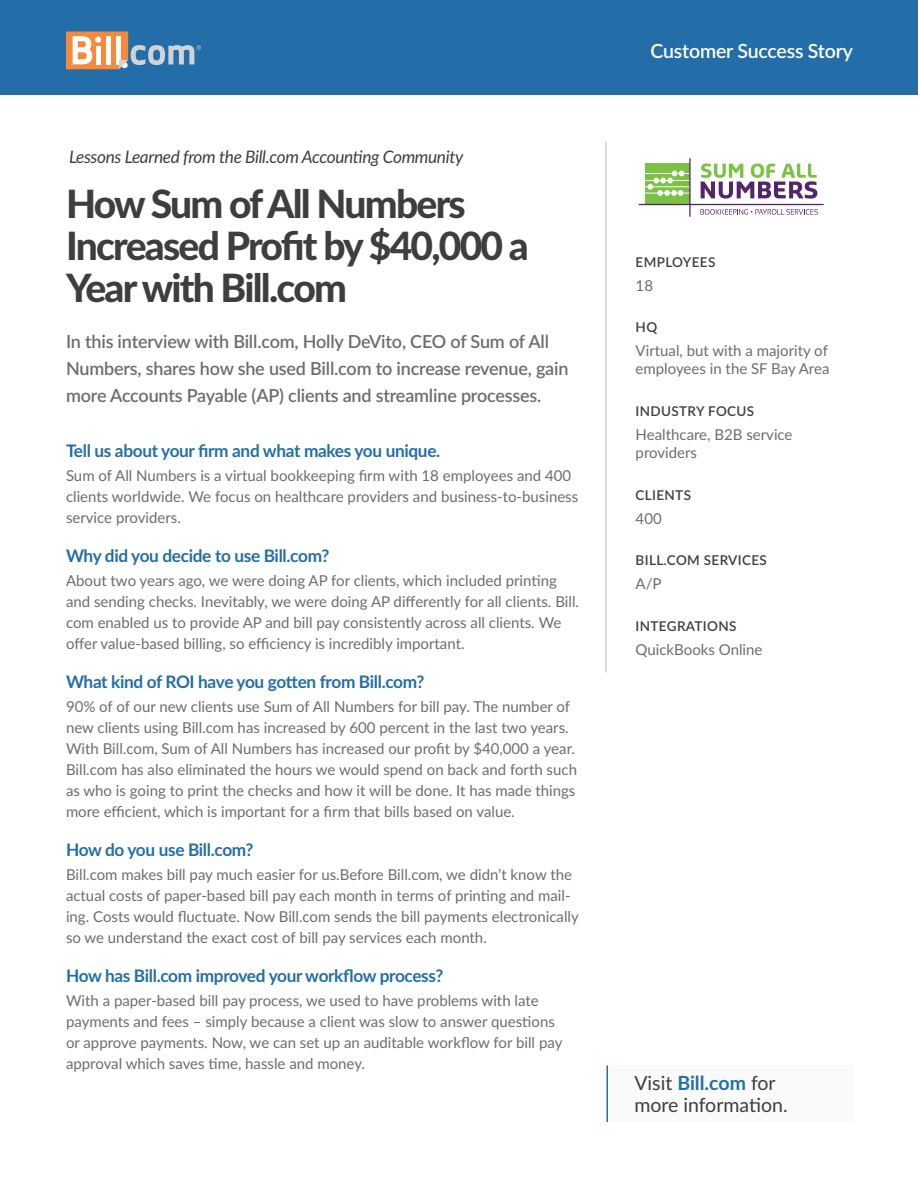
<style>
.page{position:relative;width:918px;height:1188px;background:#fff}
.page>*{position:absolute;margin:0;border:0;box-sizing:border-box;transform-origin:0 0}
.t1{font:800 39px/42px "Lato";letter-spacing:-.045em;color:#3e3e3f}
.t2{font:19.5px/22.5px "Lato";color:#3e3e3f}
.t3{font:600 19.5px "Lato";letter-spacing:-.01em;color:#fff}
.Body_Lead{font:600 18px/27px "Lato";letter-spacing:-.01em;color:#6c6d70}
.Question{font:700 17.25px "Lato";letter-spacing:-.02em;color:#236ea8}
.Question-2{font:italic 17.25px "Lato";letter-spacing:-.02em;color:#3e3e3f}
.Answer{font:15px/21px "Lato";color:#6c6d70}
.Sidebar_Body{font:15px/18px "Lato";color:#6c6d70}
.Sidebar_Heading{font:600 13.5px "Lato";letter-spacing:.025em;color:#3e3e3f}
.s1{font-weight:700;color:#236ea8}
</style>
<div class="page">
<div style="left:0;top:0;width:918px;height:94px;background:#236ea8"></div>
<svg style="left:66px;top:32px;width:135px;height:37px"></svg>
<svg style="left:701px;top:163px;width:116px;height:36px"></svg>
<div style="left:645px;top:163px;width:45px;height:41px;background:#7bc142"></div>
<hr style="left:645px;top:193px;width:45px;height:1px;background:#fff">
<hr style="left:645px;top:186px;width:45px;height:1px;background:#fff">
<hr style="left:645px;top:180px;width:45px;height:1px;background:#fff">
<hr style="left:645px;top:173px;width:45px;height:1px;background:#fff">
<hr style="left:689px;top:158px;width:2px;height:59px;background:#542568">
<hr style="left:639px;top:204px;width:185px;height:1px;background:#542568">
<svg style="left:648px;top:170px;width:36px;height:26px"></svg>
<svg style="left:701px;top:209px;width:117px;height:6px"></svg>
<hr style="left:605px;top:142px;width:1px;height:530px;background:#d1d2d4">
<div style="left:607px;top:1065px;width:247px;height:57px;background:#f5f5f6"></div>
<hr style="left:606px;top:1065px;width:2px;height:57px;background:#236ea8">
<p class="Question-2" style="left:69px;top:144px;width:396px">Lessons Learned from the Bill.com Accounting Community</p>
<h1 class="t1" style="left:66px;top:181px;width:464px">How Sum of All Numbers<br>Increased Profit by $40,000 a<br>Year with Bill.com</h1>
<p class="Body_Lead" style="left:66px;top:327px;width:504px">In this interview with Bill.com, Holly DeVito, CEO of Sum of All<br>Numbers, shares how she used Bill.com to increase revenue, gain more Accounts Payable (AP) clients and streamline processes.</p>
<p class="Question" style="left:66px;top:438px;width:376px">Tell us about your firm and what makes you unique.</p>
<p class="Answer" style="left:66px;top:464px;width:514px">Sum of All Numbers is a virtual bookkeeping firm with 18 employees and 400 clients worldwide. We focus on healthcare providers and business-to-business service providers.</p>
<p class="Question" style="left:66px;top:543px;width:265px">Why did you decide to use Bill.com?</p>
<p class="Answer" style="left:66px;top:569px;width:515px">About two years ago, we were doing AP for clients, which included printing and sending checks. Inevitably, we were doing AP differently for all clients. Bill. com enabled us to provide AP and bill pay consistently across all clients. We offer value-based billing, so efficiency is incredibly important.</p>
<p class="Question" style="left:66px;top:669px;width:360px">What kind of ROI have you gotten from Bill.com?</p>
<p class="Answer" style="left:66px;top:695px;width:513px">90% of of our new clients use Sum of All Numbers for bill pay. The number of new clients using Bill.com has increased by 600 percent in the last two years.<br>With Bill.com, Sum of All Numbers has increased our profit by $40,000 a year.<br>Bill.com has also eliminated the hours we would spend on back and forth such as who is going to print the checks and how it will be done. It has made things more efficient, which is important for a firm that bills based on value.</p>
<p class="Question" style="left:66px;top:837px;width:189px">How do you use Bill.com?</p>
<p class="Answer" style="left:66px;top:863px;width:514px">Bill.com makes bill pay much easier for us.Before Bill.com, we didn’t know the actual costs of paper-based bill pay each month in terms of printing and mail&shy;ing. Costs would fluctuate. Now Bill.com sends the bill payments electronically so we understand the exact cost of bill pay services each month.</p>
<p class="Question" style="left:66px;top:963px;width:379px">How has Bill.com improved your workflow process?</p>
<p class="Answer" style="left:66px;top:989px;width:498px">With a paper-based bill pay process, we used to have problems with late payments and fees – simply because a client was slow to answer questions or approve payments. Now, we can set up an auditable workflow for bill pay approval which saves time, hassle and money.</p>
<p class="t3" style="left:651px;top:37px;width:204px">Customer Success Story</p>
<p class="Sidebar_Heading" style="left:636px;top:252px;width:81px">EMPLOYEES</p>
<p class="Sidebar_Body" style="left:636px;top:276px;width:19px">18</p>
<p class="Sidebar_Heading" style="left:636px;top:318px;width:23px">HQ</p>
<p class="Sidebar_Body" style="left:636px;top:341px;width:195px">Virtual, but with a majority of employees in the SF Bay Area</p>
<p class="Sidebar_Heading" style="left:636px;top:401px;width:120px">INDUSTRY FOCUS</p>
<p class="Sidebar_Body" style="left:636px;top:425px;width:158px">Healthcare, B2B service providers</p>
<p class="Sidebar_Heading" style="left:636px;top:485px;width:57px">CLIENTS</p>
<p class="Sidebar_Body" style="left:636px;top:509px;width:28px">400</p>
<p class="Sidebar_Heading" style="left:636px;top:551px;width:133px">BILL.COM SERVICES</p>
<p class="Sidebar_Body" style="left:636px;top:574px;width:27px">A/P</p>
<p class="Sidebar_Heading" style="left:636px;top:616px;width:102px">INTEGRATIONS</p>
<p class="Sidebar_Body" style="left:636px;top:640px;width:128px">QuickBooks Online</p>
<p class="t2" style="left:634px;top:1071px;width:155px">Visit <span class="s1">Bill.com</span> for more information.</p>
</div>
